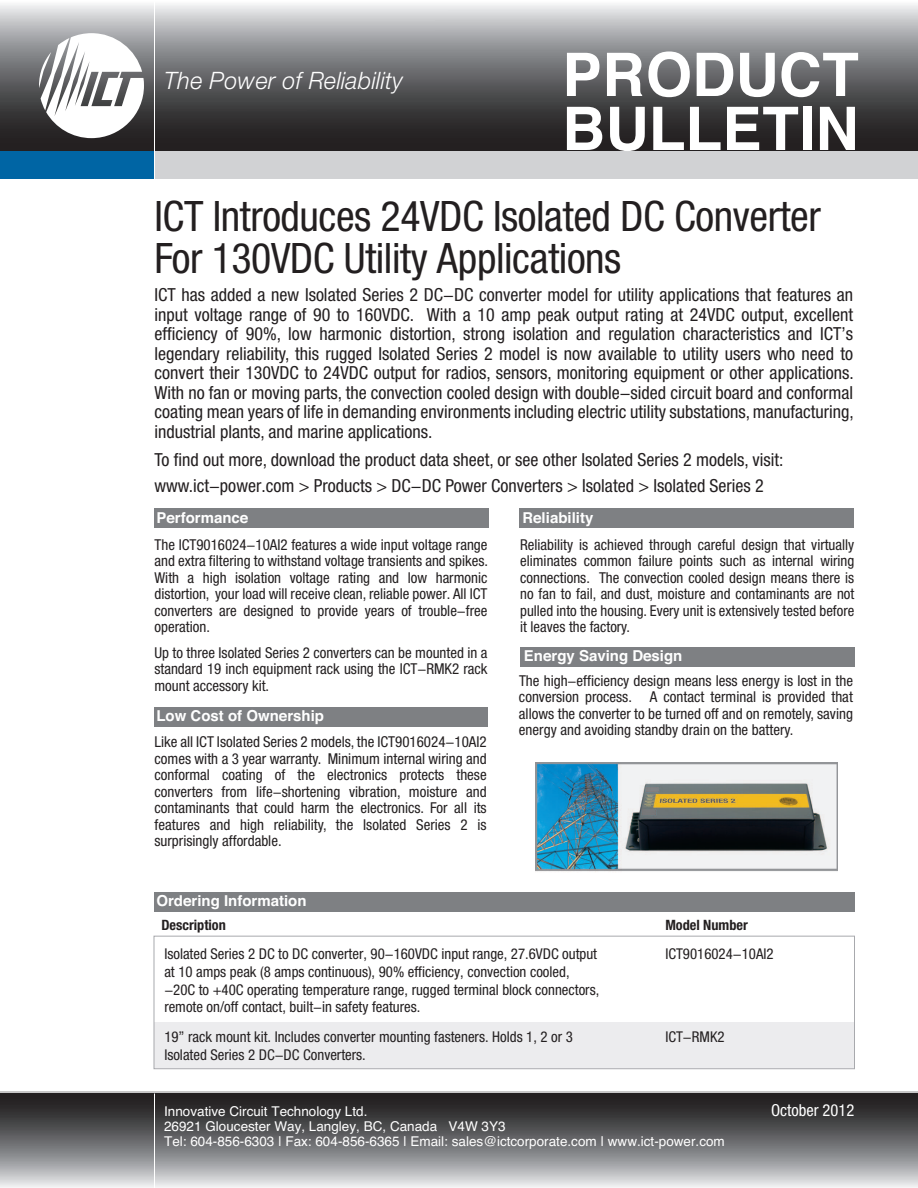
<style>
.page{position:relative;width:918px;height:1188px;background:#fff}
.page>*{position:absolute;margin:0;border:0;box-sizing:border-box;transform-origin:0 0}
.t1{font:700 60px/54px "Helvetica";color:#fff}
.t2{font:42px/42px "Helvetica Neue 57 Condensed";letter-spacing:-.01em;color:#231f20}
.t3{font:italic 300 24px "Helvetica 46";color:#fff}
.t4{font:18px/19.5px "Helvetica Neue 57 Condensed";color:#231f20;text-align:justify}
.t5{font:16.5px "Helvetica Neue 57 Condensed";color:#fff}
.t6{font:15px/16.5px "Helvetica Neue 57 Condensed";color:#231f20;text-align:justify}
.t7{font:700 15px "Helvetica";color:#fff}
.t8{font:14.85px/17.9px "Helvetica Neue 57 Condensed";color:#231f20}
.t9{font:700 14.25px "Helvetica Neue 77 Bold Condense";color:#231f20}
.t10{font:13.5px/15px "Helvetica";color:#fff}
</style>
<div class="page">
<svg style="left:0;top:1091px;width:918px;height:96px;background:#737375"></svg>
<hr style="left:154px;top:1094px;width:1px;height:94px;background:#fff">
<div style="left:0;top:149px;width:918px;height:30px;background:#d1d2d4"></div>
<div style="left:0;top:149px;width:155px;height:30px;background:#0065a4"></div>
<svg style="left:0;top:4px;width:918px;height:146px;background:#707072"></svg>
<svg style="left:39px;top:33px;width:105px;height:105px"></svg>
<hr style="left:154px;top:2px;width:1px;height:192px;background:#fff">
<div style="left:155px;top:707px;width:333px;height:20px;background:#7e8083"></div>
<div style="left:155px;top:509px;width:334px;height:19px;background:#7e8083"></div>
<div style="left:520px;top:647px;width:334px;height:20px;background:#7e8083"></div>
<div style="left:519px;top:509px;width:334px;height:19px;background:#7e8083"></div>
<div style="left:154px;top:1022px;width:701px;height:46px;background:#ececee"></div>
<div style="left:154px;top:892px;width:701px;height:20px;background:#7e8083"></div>
<div style="left:154px;top:936px;width:701px;height:133px;border:1px solid #a8a9ad"></div>
<img style="left:536px;top:762px;width:302px;height:110px">
<h3 class="t3" style="left:164px;top:72px;width:241px">The Power of Reliability</h3>
<h1 class="t1" style="left:562px;top:53px;width:298px">PRODUCT<br>BULLETIN</h1>
<h2 class="t2" style="left:154px;top:197px;width:668px">ICT Introduces 24VDC Isolated DC Converter<br>For 130VDC Utility Applications</h2>
<p class="t4" style="left:155px;top:286px;width:701px">ICT has added a new Isolated Series 2 DC-DC converter model for utility applications that features an input voltage range of 90 to 160VDC. With a 10 amp peak output rating at 24VDC output, excellent efficiency of 90%, low harmonic distortion, strong isolation and regulation characteristics and ICT’s legendary reliability, this rugged Isolated Series 2 model is now available to utility users who need to convert their 130VDC to 24VDC output for radios, sensors, monitoring equipment or other applications.<br>With no fan or moving parts, the convection cooled design with double-sided circuit board and conformal coating mean years of life in demanding environments including electric utility substations, manufacturing, industrial plants, and marine applications.</p>
<p class="t4" style="left:155px;top:448px;width:630px;line-height:25.5px">To find out more, download the product data sheet, or see other Isolated Series 2 models, visit: www.ict-power.com &gt; Products &gt; DC-DC Power Converters &gt; Isolated &gt; Isolated Series 2</p>
<p class="t7" style="left:156px;top:512px;width:93px">Performance</p>
<p class="t6" style="left:154px;top:537px;width:335px">The ICT9016024-10AI2 features a wide input voltage range and extra filtering to withstand voltage transients and spikes.<br>With a high isolation voltage rating and low harmonic distortion, your load will receive clean, reliable power. All ICT converters are designed to provide years of trouble-free operation.</p>
<p class="t6" style="left:154px;top:645px;width:335px">Up to three Isolated Series 2 converters can be mounted in a standard 19 inch equipment rack using the ICT-RMK2 rack mount accessory kit.</p>
<p class="t7" style="left:156px;top:710px;width:169px">Low Cost of Ownership</p>
<p class="t6" style="left:154px;top:735px;width:334px">Like all ICT Isolated Series 2 models, the ICT9016024-10AI2 comes with a 3 year warranty. Minimum internal wiring and conformal coating of the electronics protects these converters from life-shortening vibration, moisture and contaminants that could harm the electronics. For all its features and high reliability, the Isolated Series 2 is surprisingly affordable.</p>
<p class="t7" style="left:156px;top:895px;width:152px">Ordering Information</p>
<p class="t7" style="left:522px;top:512px;width:72px">Reliability</p>
<p class="t6" style="left:520px;top:537px;width:336px">Reliability is achieved through careful design that virtually eliminates common failure points such as internal wiring connections. The convection cooled design means there is no fan to fail, and dust, moisture and contaminants are not pulled into the housing. Every unit is extensively tested before it leaves the factory.</p>
<p class="t7" style="left:524px;top:650px;width:160px">Energy Saving Design</p>
<p class="t6" style="left:519px;top:673px;width:336px">The high-efficiency design means less energy is lost in the conversion process. A contact terminal is provided that allows the converter to be turned off and on remotely, saving energy and avoiding standby drain on the battery.</p>
<p class="t9" style="left:161px;top:918px;width:66px">Description</p>
<p class="t9" style="left:665px;top:918px;width:84px">Model Number</p>
<p class="t8" style="left:164px;top:945px;width:434px">Isolated Series 2 DC to DC converter, 90-160VDC input range, 27.6VDC output</p>
<p class="t8" style="left:665px;top:945px;width:110px">ICT9016024-10AI2</p>
<p class="t8" style="left:164px;top:963px;width:436px">at 10 amps peak (8 amps continuous), 90% efficiency, convection cooled, -20C to +40C operating temperature range, rugged terminal block connectors, remote on/off contact, built-in safety features.</p>
<p class="t8" style="left:164px;top:1028px;width:410px">19” rack mount kit. Includes converter mounting fasteners. Holds 1, 2 or 3</p>
<p class="t8" style="left:665px;top:1028px;width:61px">ICT-RMK2</p>
<p class="t8" style="left:164px;top:1046px;width:203px">Isolated Series 2 DC-DC Converters.</p>
<p class="t10" style="left:164px;top:1105px;width:562px">Innovative Circuit Technology Ltd.<br>26921 Gloucester Way, Langley, BC, Canada V4W 3Y3<br>Tel: 604-856-6303 | Fax: 604-856-6365 | Email: sales@ictcorporate.com | www.ict-power.com</p>
<p class="t5" style="left:771px;top:1102px;width:85px">October 2012</p>
</div>
